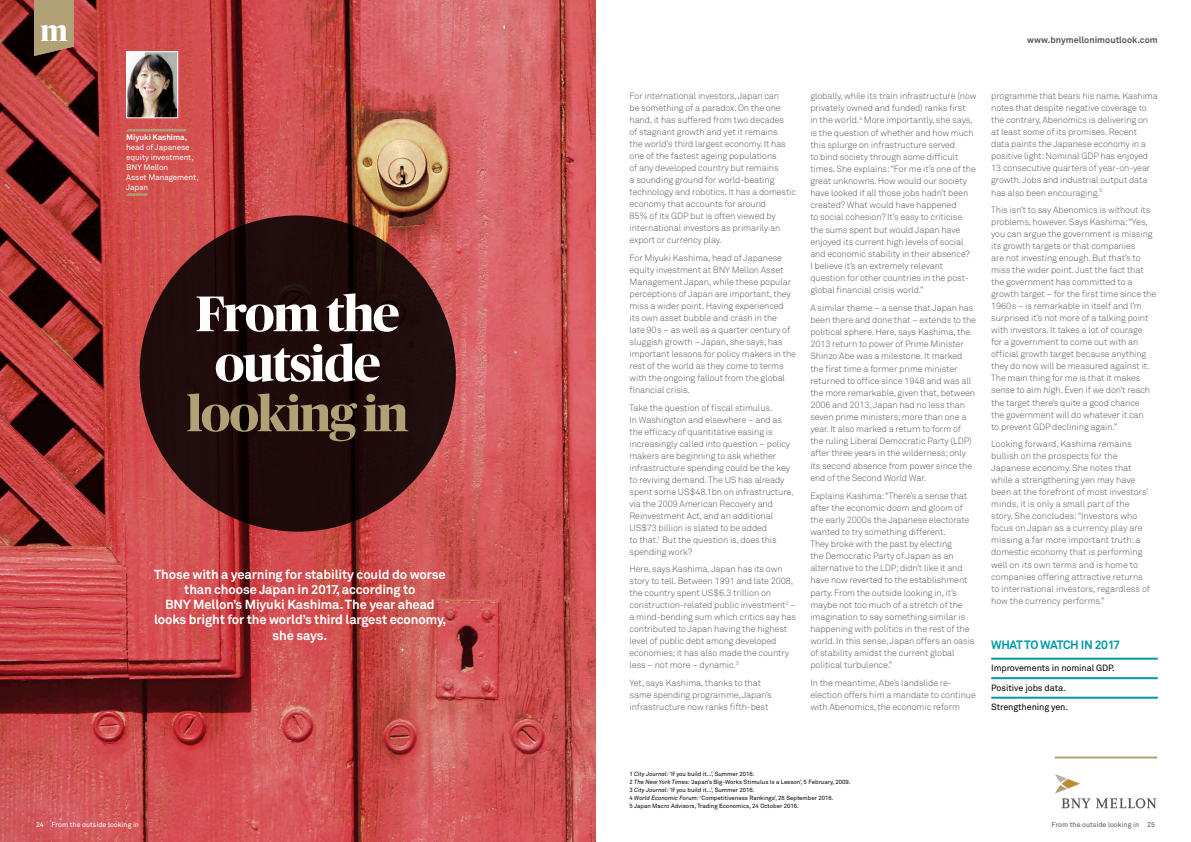
<style>
.page{position:relative;width:1191px;height:842px;background:#fff}
.page>*{position:absolute;margin:0;border:0;box-sizing:border-box;transform-origin:0 0}
.t1{font:700 50px/50px "Publico Banner";letter-spacing:-.02em;color:#fff;text-align:center}
.t2{font:700 50px "Publico Banner";letter-spacing:-.02em;color:#b2a077}
.t3{font:700 13px/15.3px "Akkurat Pro";letter-spacing:-.01em;color:#fff;text-align:center}
.t4{font:700 12px "Akkurat Pro";letter-spacing:-.035em;color:#0099a6}
.t5{font:9px/12px "Akkurat Light Pro";letter-spacing:-.01em;color:#565655}
.t6{font:9px/19.5px "Akkurat Pro";letter-spacing:-.01em;color:#000}
.t7{font:700 9px "Akkurat Pro";color:#565655}
.t8{font:8px/10px "Akkurat Pro";letter-spacing:-.01em;color:#fff}
.t9{font:700 8px "Akkurat Pro";letter-spacing:-.01em;color:#fff}
.t10{font:7px "Akkurat Pro";color:#565655}
.t11{font:7px "Akkurat Pro";color:#fff}
.t12{font:6px/8px "Akkurat Pro";color:#000}
.s1{font-style:italic}
</style>
<div class="page">
<img style="left:0;top:0;width:595px;height:842px">
<img style="left:128px;top:53px;width:48px;height:63px">
<div style="left:126px;top:51px;width:52px;height:67px;border:1px solid #fff"></div>
<svg style="left:126px;top:128px;width:61px;height:4px"></svg>
<svg style="left:126px;top:192px;width:23px;height:5px"></svg>
<hr style="left:1054px;top:756px;width:103px;height:2px;background:#b2a077">
<hr style="left:991px;top:658px;width:166px;height:2px;background:#0099a6">
<hr style="left:991px;top:677px;width:166px;height:2px;background:#0099a6">
<hr style="left:991px;top:697px;width:166px;height:2px;background:#0099a6">
<svg style="left:34px;top:0;width:40px;height:56px;background:#b5a07f"></svg>
<svg style="left:1055px;top:774px;width:101px;height:34px"></svg>
<svg style="left:140px;top:215px;width:316px;height:317px;background:#1e0a0a"></svg>
<p class="t9" style="left:126px;top:132px;width:62px">Miyuki Kashima,</p>
<p class="t8" style="left:126px;top:143px;width:74px">head of Japanese equity investment,<br>BNY Mellon<br>Asset Management,<br>Japan</p>
<h1 class="t1" style="left:196px;top:286px;width:205px">From the outside</h1>
<h1 class="t2" style="left:187px;top:378px;width:223px">looking in</h1>
<h2 class="t3" style="left:154px;top:567px;width:294px">Those with a yearning for stability could do worse than choose Japan in 2017, according to<br>BNY Mellon’s Miyuki Kashima. The year ahead looks bright for the world’s third largest economy, she says.</h2>
<p class="t11" style="left:36px;top:820px;width:105px">24 From the outside looking in</p>
<p class="t7" style="left:1027px;top:34px;width:132px">www.bnymellonimoutlook.com</p>
<p class="t5" style="left:629px;top:90px;width:168px">For international investors, Japan can<br>be something of a paradox. On the one hand, it has suffered from two decades<br>of stagnant growth and yet it remains<br>the world’s third largest economy. It has one of the fastest ageing populations<br>of any developed country but remains<br>a sounding ground for world-beating technology and robotics. It has a domestic economy that accounts for around<br>85% of its GDP but is often viewed by international investors as primarily an export or currency play.</p>
<p class="t5" style="left:629px;top:252px;width:168px">For Miyuki Kashima, head of Japanese equity investment at BNY Mellon Asset Management Japan, while these popular perceptions of Japan are important, they miss a wider point. Having experienced its own asset bubble and crash in the<br>late 90s – as well as a quarter century of sluggish growth – Japan, she says, has important lessons for policy makers in the rest of the world as they come to terms with the ongoing fallout from the global financial crisis.</p>
<p class="t5" style="left:629px;top:402px;width:166px">Take the question of fiscal stimulus.<br>In Washington and elsewhere – and as the efficacy of quantitative easing is increasingly called into question – policy makers are beginning to ask whether infrastructure spending could be the key to reviving demand. The US has already spent some US$48.1bn on infrastructure, via the 2009 American Recovery and Reinvestment Act, and an additional US$73 billion is slated to be added<br>to that.<sup>1</sup> But the question is, does this spending work?</p>
<p class="t5" style="left:629px;top:563px;width:168px">Here, says Kashima, Japan has its own story to tell. Between 1991 and late 2008, the country spent US$6.3 trillion on construction-related public investment<sup>2</sup> – a mind-bending sum which critics say has contributed to Japan having the highest level of public debt among developed economies; it has also made the country less – not more – dynamic.<sup>3</sup></p>
<p class="t5" style="left:629px;top:677px;width:144px">Yet, says Kashima, thanks to that same spending programme, Japan’s infrastructure now ranks fifth-best</p>
<p class="t5" style="left:810px;top:90px;width:168px">globally, while its train infrastructure (now privately owned and funded) ranks first<br>in the world.<sup>4</sup> More importantly, she says, is the question of whether and how much this splurge on infrastructure served<br>to bind society through some difficult times. She explains: “For me it’s one of the great unknowns. How would our society have looked if all those jobs hadn’t been created? What would have happened<br>to social cohesion? It’s easy to criticise the sums spent but would Japan have enjoyed its current high levels of social and economic stability in their absence?<br>I believe it’s an extremely relevant question for other countries in the post&shy;global financial crisis world.”</p>
<p class="t5" style="left:810px;top:302px;width:167px">A similar theme – a sense that Japan has been there and done that – extends to the political sphere. Here, says Kashima, the 2013 return to power of Prime Minister Shinzo Abe was a milestone. It marked the first time a former prime minister returned to office since 1948 and was all the more remarkable, given that, between 2006 and 2013, Japan had no less than seven prime ministers; more than one a year. It also marked a return to form of the ruling Liberal Democratic Party (LDP) after three years in the wilderness; only its second absence from power since the end of the Second World War.</p>
<p class="t5" style="left:810px;top:489px;width:166px">Explains Kashima: “There’s a sense that after the economic doom and gloom of the early 2000s the Japanese electorate wanted to try something different.<br>They broke with the past by electing<br>the Democratic Party of Japan as an alternative to the LDP; didn’t like it and have now reverted to the establishment party. From the outside looking in, it’s maybe not too much of a stretch of the imagination to say something similar is happening with politics in the rest of the world. In this sense, Japan offers an oasis of stability amidst the current global political turbulence.”</p>
<p class="t5" style="left:810px;top:677px;width:167px">In the meantime, Abe’s landslide re&shy;election offers him a mandate to continue with Abenomics, the economic reform</p>
<p class="t5" style="left:991px;top:90px;width:168px">programme that bears his name. Kashima notes that despite negative coverage to the contrary, Abenomics is delivering on at least some of its promises. Recent<br>data paints the Japanese economy in a positive light: Nominal GDP has enjoyed 13 consecutive quarters of year-on-year growth. Jobs and industrial output data has also been encouraging.<sup>5</sup></p>
<p class="t5" style="left:991px;top:204px;width:167px">This isn’t to say Abenomics is without its problems, however. Says Kashima: “Yes, you can argue the government is missing its growth targets or that companies<br>are not investing enough. But that’s to miss the wider point. Just the fact that the government has committed to a growth target – for the first time since the 1960s – is remarkable in itself and I’m surprised it’s not more of a talking point with investors. It takes a lot of courage<br>for a government to come out with an official growth target because anything they do now will be measured against it.<br>The main thing for me is that it makes sense to aim high. Even if we don’t reach the target there’s quite a good chance<br>the government will do whatever it can<br>to prevent GDP declining again.”</p>
<p class="t5" style="left:991px;top:438px;width:160px">Looking forward, Kashima remains bullish on the prospects for the Japanese economy. She notes that while a strengthening yen may have been at the forefront of most investors’ minds, it is only a small part of the story. She concludes: “Investors who focus on Japan as a currency play are missing a far more important truth: a domestic economy that is performing well on its own terms and is home to companies offering attractive returns to international investors, regardless of how the currency performs.”</p>
<h3 class="t4" style="left:991px;top:637px;width:130px">WHAT TO WATCH IN 2017</h3>
<p class="t6" style="left:991px;top:658px;width:125px">Improvements in nominal GDP.<br>Positive jobs data.<br>Strengthening yen.</p>
<p class="t12" style="left:629px;top:770px;width:222px">1 <span class="s1">City Journal:</span> ‘If you build it…’, Summer 2016.<br>2 <span class="s1">The New York Times:</span> ‘Japan’s Big-Works Stimulus Is a Lesson’, 5 February, 2009.<br>3 <span class="s1">City Journal:</span> ‘If you build it…’, Summer 2016.<br>4 <span class="s1">World Economic Forum:</span> ‘Competitiveness Rankings’, 26 September 2016.<br>5 Japan Macro Advisors, Trading Economics, 24 October 2016.</p>
<p class="t10" style="left:1051px;top:820px;width:105px">From the outside looking in 25</p>
</div>
